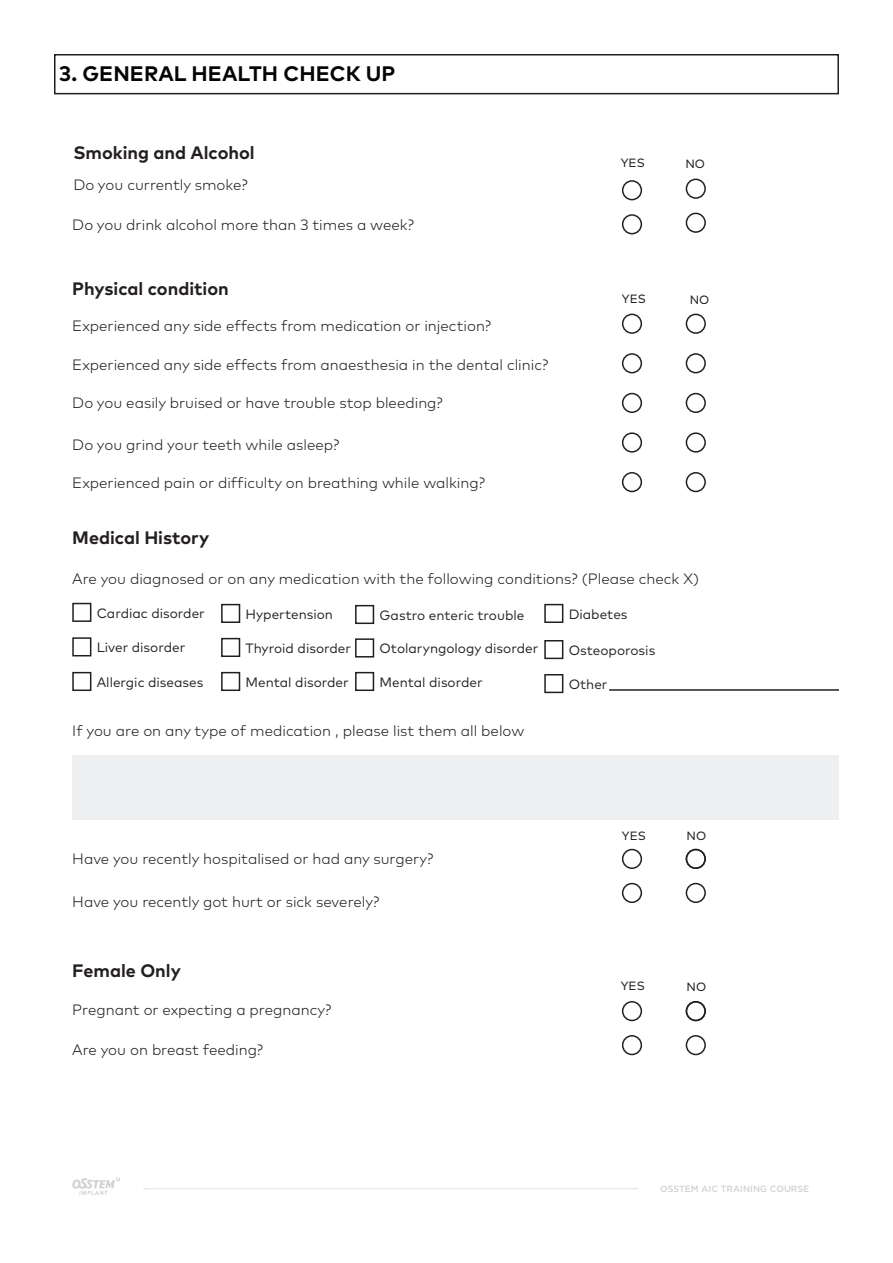
<style>
.page{position:relative;width:893px;height:1263px;background:#fff}
.page>*{position:absolute;margin:0;border:0;box-sizing:border-box;transform-origin:0 0}
.t1{font:700 21px "Mark Pro";letter-spacing:.005em;color:#040503}
.t2{font:700 18px "Mark Pro";color:#231f20}
.t3{font:300 15px "Mark Pro";color:#231f20}
.t4{font:13.5px "Mark Pro";color:#231f20}
.t5{font:12px "Mark Pro";color:#231f20}
.t6{font:500 9px "Gotham HTF";color:#d1d2d4}
</style>
<div class="page">
<div style="left:54px;top:54px;width:785px;height:40px;border:2px solid #231f20"></div>
<div style="left:72px;top:603px;width:19px;height:19px;border:2px solid #231f20"></div>
<div style="left:544px;top:604px;width:19px;height:19px;border:2px solid #231f20"></div>
<div style="left:221px;top:604px;width:19px;height:19px;border:2px solid #231f20"></div>
<div style="left:355px;top:605px;width:19px;height:19px;border:2px solid #231f20"></div>
<div style="left:72px;top:637px;width:19px;height:19px;border:2px solid #231f20"></div>
<div style="left:355px;top:638px;width:19px;height:19px;border:2px solid #231f20"></div>
<div style="left:221px;top:638px;width:19px;height:19px;border:2px solid #231f20"></div>
<div style="left:544px;top:640px;width:19px;height:19px;border:2px solid #231f20"></div>
<div style="left:72px;top:672px;width:19px;height:19px;border:2px solid #231f20"></div>
<div style="left:221px;top:672px;width:19px;height:19px;border:2px solid #231f20"></div>
<div style="left:355px;top:672px;width:19px;height:19px;border:2px solid #231f20"></div>
<div style="left:544px;top:674px;width:19px;height:19px;border:2px solid #231f20"></div>
<hr style="left:609px;top:689px;width:230px;height:2px;background:#231f20">
<div style="left:72px;top:755px;width:767px;height:65px;background:#edeff0"></div>
<svg style="left:72px;top:1177px;width:48px;height:18px"></svg>
<svg style="left:144px;top:1188px;width:493px;height:1px"></svg>
<div style="left:622px;top:214px;width:20px;height:20px;border:2px solid #231f20;border-radius:50%"></div>
<div style="left:622px;top:180px;width:20px;height:20px;border:2px solid #231f20;border-radius:50%"></div>
<div style="left:622px;top:314px;width:20px;height:20px;border:2px solid #231f20;border-radius:50%"></div>
<div style="left:622px;top:353px;width:20px;height:20px;border:2px solid #231f20;border-radius:50%"></div>
<div style="left:622px;top:393px;width:20px;height:20px;border:2px solid #231f20;border-radius:50%"></div>
<div style="left:622px;top:432px;width:20px;height:21px;border:2px solid #231f20;border-radius:50%"></div>
<div style="left:622px;top:472px;width:20px;height:20px;border:2px solid #231f20;border-radius:50%"></div>
<div style="left:686px;top:314px;width:20px;height:20px;border:2px solid #231f20;border-radius:50%"></div>
<div style="left:686px;top:353px;width:20px;height:20px;border:2px solid #231f20;border-radius:50%"></div>
<div style="left:686px;top:393px;width:20px;height:20px;border:2px solid #231f20;border-radius:50%"></div>
<div style="left:686px;top:432px;width:20px;height:21px;border:2px solid #231f20;border-radius:50%"></div>
<div style="left:686px;top:472px;width:20px;height:20px;border:2px solid #231f20;border-radius:50%"></div>
<div style="left:686px;top:213px;width:20px;height:20px;border:2px solid #231f20;border-radius:50%"></div>
<div style="left:686px;top:179px;width:20px;height:20px;border:2px solid #231f20;border-radius:50%"></div>
<div style="left:622px;top:883px;width:20px;height:20px;border:2px solid #231f20;border-radius:50%"></div>
<div style="left:622px;top:849px;width:20px;height:20px;border:2px solid #231f20;border-radius:50%"></div>
<div style="left:686px;top:849px;width:20px;height:20px;border:2px solid #231f20;border-radius:50%"></div>
<div style="left:686px;top:883px;width:20px;height:20px;border:2px solid #231f20;border-radius:50%"></div>
<div style="left:622px;top:1035px;width:20px;height:20px;border:2px solid #231f20;border-radius:50%"></div>
<div style="left:622px;top:1001px;width:20px;height:20px;border:2px solid #231f20;border-radius:50%"></div>
<div style="left:686px;top:1001px;width:20px;height:20px;border:2px solid #231f20;border-radius:50%"></div>
<div style="left:686px;top:1035px;width:20px;height:20px;border:2px solid #231f20;border-radius:50%"></div>
<h1 class="t1" style="left:59px;top:58px;width:338px">3. GENERAL HEALTH CHECK UP</h1>
<p class="t2" style="left:73px;top:139px;width:183px">Smoking and Alcohol</p>
<p class="t3" style="left:73px;top:174px;width:176px">Do you currently smoke?</p>
<p class="t3" style="left:72px;top:213px;width:343px">Do you drink alcohol more than 3 times a week?</p>
<p class="t2" style="left:72px;top:275px;width:158px">Physical condition</p>
<p class="t3" style="left:72px;top:314px;width:421px">Experienced any side effects from medication or injection?</p>
<p class="t3" style="left:72px;top:354px;width:478px">Experienced any side effects from anaesthesia in the dental clinic?</p>
<p class="t3" style="left:72px;top:392px;width:372px">Do you easily bruised or have trouble stop bleeding?</p>
<p class="t3" style="left:72px;top:433px;width:269px">Do you grind your teeth while asleep?</p>
<p class="t3" style="left:72px;top:472px;width:414px">Experienced pain or difficulty on breathing while walking?</p>
<p class="t5" style="left:621px;top:154px;width:25px">YES</p>
<p class="t5" style="left:685px;top:155px;width:21px">NO</p>
<p class="t5" style="left:622px;top:290px;width:25px">YES</p>
<p class="t5" style="left:690px;top:291px;width:21px">NO</p>
<p class="t2" style="left:72px;top:524px;width:139px">Medical History</p>
<p class="t3" style="left:72px;top:567px;width:628px">Are you diagnosed or on any medication with the following conditions? (Please check X)</p>
<p class="t4" style="left:97px;top:603px;width:110px">Cardiac disorder</p>
<p class="t4" style="left:246px;top:604px;width:89px">Hypertension</p>
<p class="t4" style="left:379px;top:605px;width:146px">Gastro enteric trouble</p>
<p class="t4" style="left:569px;top:604px;width:60px">Diabetes</p>
<p class="t4" style="left:97px;top:637px;width:90px">Liver disorder</p>
<p class="t4" style="left:246px;top:638px;width:107px">Thyroid disorder</p>
<p class="t4" style="left:379px;top:638px;width:160px">Otolaryngology disorder</p>
<p class="t4" style="left:569px;top:640px;width:88px">Osteoporosis</p>
<p class="t4" style="left:97px;top:672px;width:108px">Allergic diseases</p>
<p class="t4" style="left:246px;top:672px;width:105px">Mental disorder</p>
<p class="t4" style="left:379px;top:672px;width:105px">Mental disorder</p>
<p class="t4" style="left:569px;top:674px;width:40px">Other</p>
<p class="t3" style="left:72px;top:719px;width:454px">If you are on any type of medication , please list them all below</p>
<p class="t3" style="left:72px;top:848px;width:363px">Have you recently hospitalised or had any surgery?</p>
<p class="t3" style="left:72px;top:890px;width:309px">Have you recently got hurt or sick severely?</p>
<p class="t2" style="left:72px;top:957px;width:110px">Female Only</p>
<p class="t3" style="left:72px;top:999px;width:261px">Pregnant or expecting a pregnancy?</p>
<p class="t3" style="left:72px;top:1038px;width:193px">Are you on breast feeding?</p>
<p class="t5" style="left:622px;top:826px;width:25px">YES</p>
<p class="t5" style="left:686px;top:827px;width:21px">NO</p>
<p class="t5" style="left:621px;top:977px;width:25px">YES</p>
<p class="t5" style="left:686px;top:977px;width:21px">NO</p>
<p class="t6" style="left:660px;top:1184px;width:150px">OSSTEM AIC TRAINING COURSE</p>
</div>
